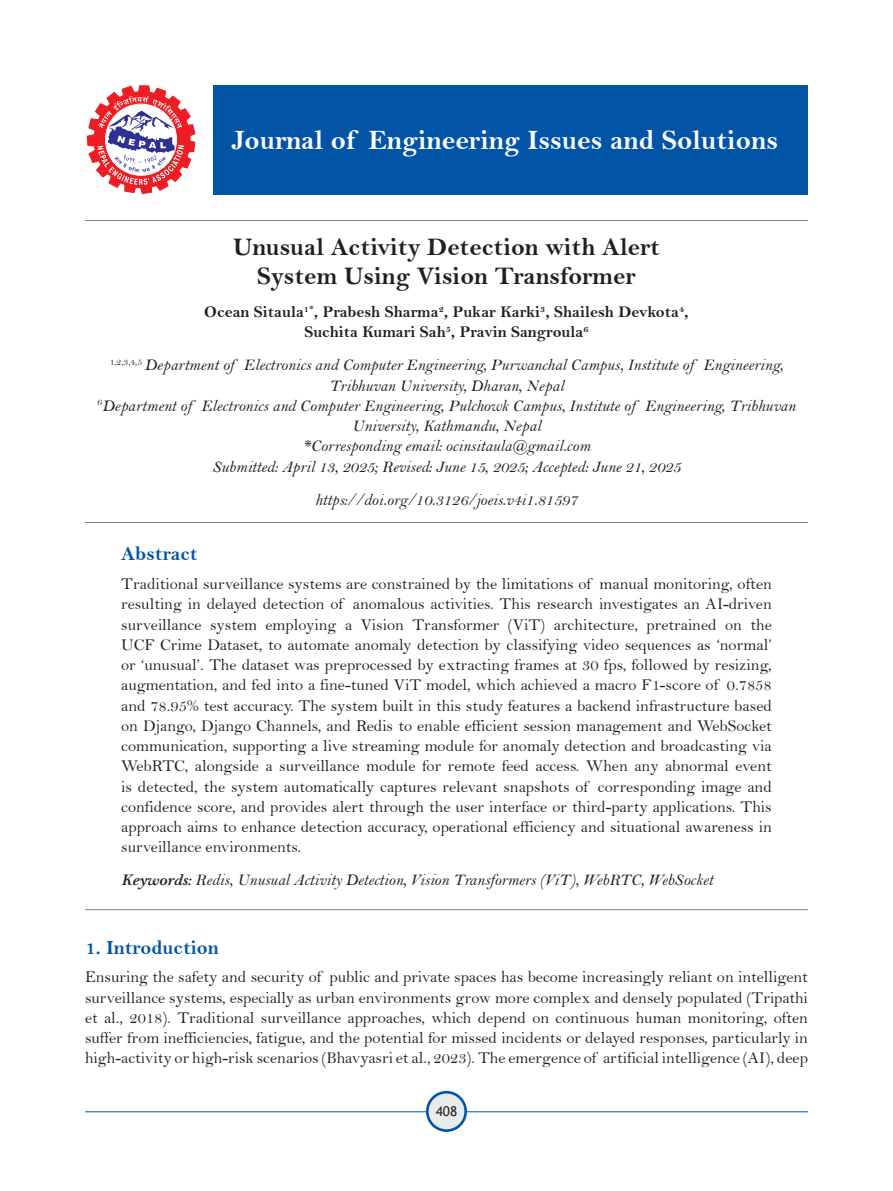
<style>
.page{position:relative;width:893px;height:1191px;background:#fff}
.page>*{position:absolute;margin:0;border:0;box-sizing:border-box;transform-origin:0 0}
.t1{font:28.2px "Bell MT Bold";color:#fff}
.t2{font:25.5px/28.5px "Bell MT Bold";color:#231f20;text-align:center}
.t3{font:20.25px "Bell MT Bold";color:#0154a6}
.t4{font:16.5px/20.2px "Bell";color:#231f20;text-align:justify}
.t5{font:16.5px/20.2px "Bell MT Italic";color:#231f20;text-align:center}
.t6{font:16.5px/20.2px "Bell MT Bold";color:#231f20;text-align:center}
.t7{font:13.5px "Trebuchet MS";color:#231f20}
.s1{font-family:"Bell";font-weight:700;font-style:italic}
</style>
<div class="page">
<hr style="left:85px;top:1111px;width:723px;height:1px;background:#0154a6">
<div style="left:427px;top:1092px;width:39px;height:38px;background:#e9eaeb;border-radius:50%"></div>
<div style="left:426px;top:1091px;width:41px;height:41px;border:3px solid #0154a6;border-radius:50%"></div>
<svg style="left:87px;top:86px;width:108px;height:108px"></svg>
<div style="left:214px;top:85px;width:594px;height:110px;background:#0154a6"></div>
<hr style="left:85px;top:220px;width:723px;height:1px;background:#808285">
<hr style="left:85px;top:522px;width:723px;height:1px;background:#808285">
<hr style="left:85px;top:909px;width:723px;height:1px;background:#808285">
<h1 class="t1" style="left:232px;top:124px;width:548px">Journal of Engineering Issues and Solutions</h1>
<h2 class="t2" style="left:233px;top:233px;width:428px">Unusual Activity Detection with Alert<br>System Using Vision Transformer</h2>
<p class="t6" style="left:204px;top:301px;width:486px">Ocean Sitaula<sup>1*</sup>, Prabesh Sharma<sup>2</sup>, Pukar Karki<sup>3</sup>, Shailesh Devkota<sup>4</sup>,<br>Suchita Kumari Sah<sup>5</sup>, Pravin Sangroula<sup>6</sup></p>
<p class="t5" style="left:97px;top:355px;width:700px"><sup>1,2,3,4,5</sup> Department of Electronics and Computer Engineering, Purwanchal Campus, Institute of Engineering, Tribhuvan University, Dharan, Nepal<br><sup>6</sup>Department of Electronics and Computer Engineering, Pulchowk Campus, Institute of Engineering, Tribhuvan University, Kathmandu, Nepal<br>*Corresponding email: ocinsitaula@gmail.com<br>Submitted: April 13, 2025; Revised: June 15, 2025; Accepted: June 21, 2025</p>
<p class="t5" style="left:315px;top:489px;width:264px">https://doi.org/10.3126/joeis.v4i1.81597</p>
<p class="t3" style="left:121px;top:542px;width:78px">Abstract</p>
<p class="t4" style="left:121px;top:573px;width:652px">Traditional surveillance systems are constrained by the limitations of manual monitoring, often resulting in delayed detection of anomalous activities. This research investigates an AI-driven surveillance system employing a Vision Transformer (ViT) architecture, pretrained on the UCF Crime Dataset, to automate anomaly detection by classifying video sequences as ‘normal’ or ‘unusual’. The dataset was preprocessed by extracting frames at 30 fps, followed by resizing, augmentation, and fed into a fine-tuned ViT model, which achieved a macro F1-score of 0.7858 and 78.95% test accuracy. The system built in this study features a backend infrastructure based on Django, Django Channels, and Redis to enable efficient session management and WebSocket communication, supporting a live streaming module for anomaly detection and broadcasting via WebRTC, alongside a surveillance module for remote feed access. When any abnormal event is detected, the system automatically captures relevant snapshots of corresponding image and confidence score, and provides alert through the user interface or third-party applications. This approach aims to enhance detection accuracy, operational efficiency and situational awareness in surveillance environments.</p>
<p class="t5" style="left:121px;top:870px;width:593px"><span class="s1">Keywords:</span> Redis, Unusual Activity Detection, Vision Transformers (ViT), WebRTC, WebSocket</p>
<p class="t3" style="left:85px;top:935px;width:135px">1. Introduction</p>
<p class="t4" style="left:85px;top:967px;width:724px">Ensuring the safety and security of public and private spaces has become increasingly reliant on intelligent surveillance systems, especially as urban environments grow more complex and densely populated (Tripathi et al., 2018). Traditional surveillance approaches, which depend on continuous human monitoring, often suffer from inefficiencies, fatigue, and the potential for missed incidents or delayed responses, particularly in high-activity or high-risk scenarios (Bhavyasri et al., 2023). The emergence of artificial intelligence (AI), deep</p>
<p class="t7" style="left:436px;top:1103px;width:23px">408</p>
</div>
